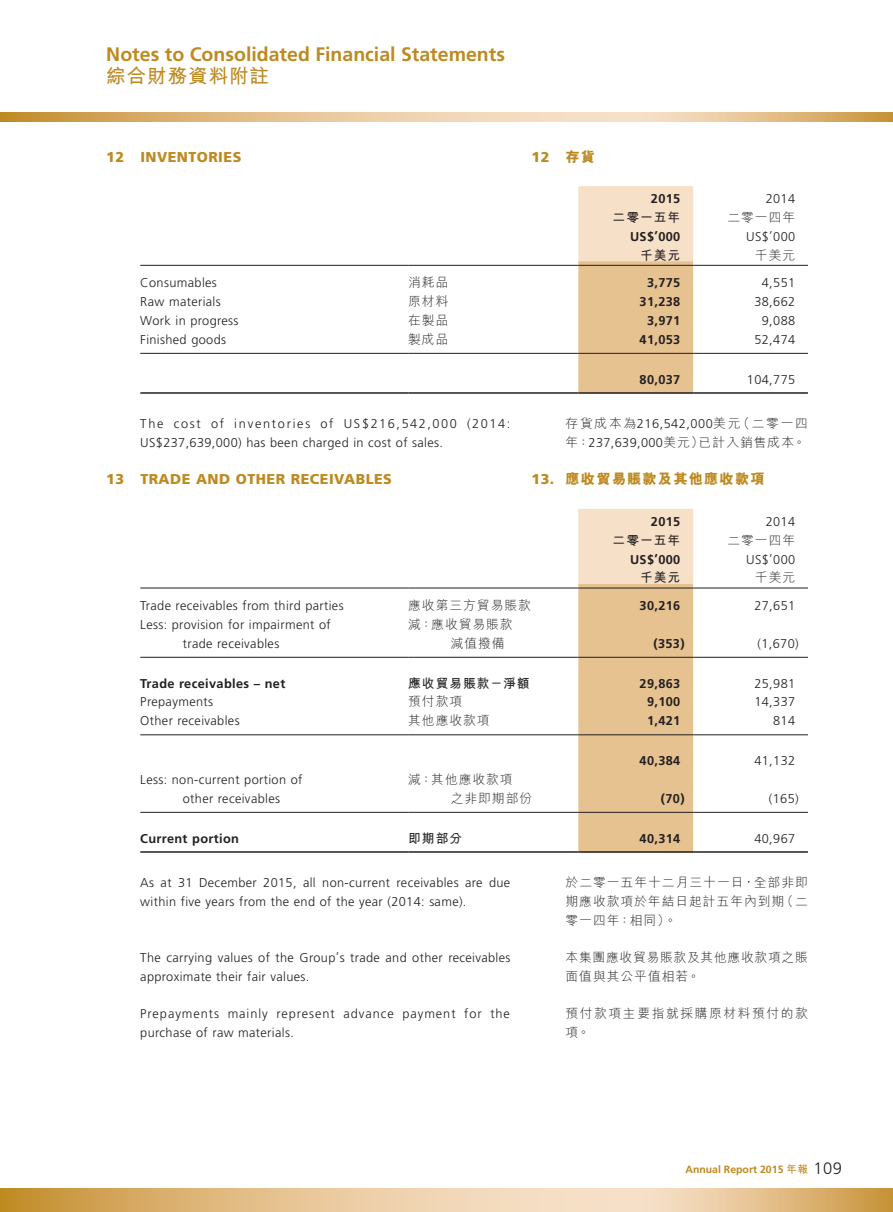
<style>
.page{position:relative;width:893px;height:1212px;background:#fff}
.page>*{position:absolute;margin:0;border:0;box-sizing:border-box;transform-origin:0 0}
.t1{font:700 19.5px "Frutiger LT Std";color:#be8a20}
.t2{font:700 19.5px "M Hei HK";letter-spacing:.05em;color:#be8a20}
.Heading_1{font:900 14.25px "Frutiger LT Std";letter-spacing:.03em;color:#be8a20}
.C_Heading_1{font:800 14.25px "M Hei HK";letter-spacing:.08em;color:#be8a20}
.C_Heading_1-2{font:900 14.25px "Frutiger LT Std";color:#be8a20}
.Body_Text{font:300 12.75px/18.8px "Frutiger LT Std";letter-spacing:.03em;color:#231f20}
.Body_Text-2{font:700 12.75px "Frutiger LT Std";letter-spacing:.03em;color:#231f20}
.Body_Text-3{font:300 12.75px/18.8px "Frutiger LT Std";letter-spacing:.12em;color:#231f20}
.Body_Text-4{font:300 12.75px/18.8px "M Hei HK";letter-spacing:.08em;color:#231f20}
.Body_Text-5{font:300 12.75px/18.8px "Frutiger LT Std";letter-spacing:.075em;color:#231f20}
.Body_Text-6{font:300 12.75px/18.8px "M Hei HK";letter-spacing:.14em;color:#231f20}
.C_Body_Text{font:300 12.75px/18.8px "M Hei HK";letter-spacing:.08em;color:#231f20;text-align:justify}
.Body_Text-7{font:700 12.75px "M Hei HK";letter-spacing:.08em;color:#231f20}
.C_Body_Text-2{font:300 12.75px/18.8px "M Hei HK";letter-spacing:.06em;color:#231f20}
.C_Body_Text-3{font:300 12.75px/18.8px "M Hei HK";letter-spacing:.125em;color:#231f20}
.t3{font:700 10.5px "Frutiger LT Std";color:#be8a20}
.s1{font-family:"M Hei HK";font-weight:800}
.s2{font-family:"Frutiger LT Std"}
.s3{font-family:"Frutiger LT Std";font-weight:900}
.s4{font-family:"M Hei HK"}
.s5{font-weight:300;font-size:16.5px;color:#231f20}
</style>
<div class="page">
<svg style="left:0;top:1188px;width:893px;height:24px"></svg>
<svg style="left:0;top:113px;width:893px;height:8px"></svg>
<svg style="left:578px;top:186px;width:115px;height:206px"></svg>
<hr style="left:140px;top:265px;width:268px;height:1px;background:#231f20">
<hr style="left:408px;top:265px;width:170px;height:1px;background:#231f20">
<hr style="left:578px;top:265px;width:115px;height:1px;background:#231f20">
<hr style="left:693px;top:265px;width:115px;height:1px;background:#231f20">
<hr style="left:140px;top:353px;width:268px;height:1px;background:#231f20">
<hr style="left:408px;top:353px;width:170px;height:1px;background:#231f20">
<hr style="left:578px;top:353px;width:115px;height:1px;background:#231f20">
<hr style="left:693px;top:353px;width:115px;height:1px;background:#231f20">
<hr style="left:140px;top:392px;width:268px;height:2px;background:#231f20">
<hr style="left:408px;top:392px;width:170px;height:2px;background:#231f20">
<hr style="left:578px;top:392px;width:115px;height:2px;background:#231f20">
<hr style="left:693px;top:392px;width:115px;height:2px;background:#231f20">
<svg style="left:578px;top:509px;width:115px;height:342px"></svg>
<hr style="left:140px;top:588px;width:268px;height:1px;background:#231f20">
<hr style="left:408px;top:588px;width:170px;height:1px;background:#231f20">
<hr style="left:578px;top:588px;width:115px;height:1px;background:#231f20">
<hr style="left:693px;top:588px;width:115px;height:1px;background:#231f20">
<hr style="left:140px;top:657px;width:268px;height:1px;background:#231f20">
<hr style="left:408px;top:657px;width:170px;height:1px;background:#231f20">
<hr style="left:578px;top:657px;width:115px;height:1px;background:#231f20">
<hr style="left:693px;top:657px;width:115px;height:1px;background:#231f20">
<hr style="left:140px;top:734px;width:268px;height:1px;background:#231f20">
<hr style="left:408px;top:734px;width:170px;height:1px;background:#231f20">
<hr style="left:578px;top:734px;width:115px;height:1px;background:#231f20">
<hr style="left:693px;top:734px;width:115px;height:1px;background:#231f20">
<hr style="left:140px;top:812px;width:268px;height:1px;background:#231f20">
<hr style="left:408px;top:812px;width:170px;height:1px;background:#231f20">
<hr style="left:578px;top:812px;width:115px;height:1px;background:#231f20">
<hr style="left:693px;top:812px;width:115px;height:1px;background:#231f20">
<hr style="left:140px;top:851px;width:268px;height:2px;background:#231f20">
<hr style="left:408px;top:851px;width:170px;height:2px;background:#231f20">
<hr style="left:578px;top:851px;width:115px;height:2px;background:#231f20">
<hr style="left:693px;top:851px;width:115px;height:2px;background:#231f20">
<h1 class="t1" style="left:106px;top:42px;width:400px">Notes to Consolidated Financial Statements</h1>
<h1 class="t2" style="left:106px;top:62px;width:164px">綜合財務資料附註</h1>
<p class="Heading_1" style="left:106px;top:148px;width:137px">12 INVENTORIES</p>
<p class="C_Heading_1-2" style="left:531px;top:148px;width:65px">12 <span class="s1">存貨</span></p>
<p class="Body_Text-2" style="left:651px;top:191px;width:31px">2015</p>
<p class="Body_Text" style="left:766px;top:190px;width:31px">2014</p>
<p class="Body_Text-7" style="left:613px;top:208px;width:69px">二零一五年</p>
<p class="Body_Text-4" style="left:727px;top:208px;width:69px">二零一四年</p>
<p class="Body_Text-2" style="left:630px;top:229px;width:52px">US$’000</p>
<p class="Body_Text" style="left:746px;top:227px;width:50px">US$’000</p>
<p class="Body_Text-7" style="left:640px;top:246px;width:42px">千美元</p>
<p class="Body_Text-4" style="left:755px;top:245px;width:42px">千美元</p>
<p class="Body_Text" style="left:140px;top:274px;width:78px">Consumables</p>
<p class="Body_Text-4" style="left:408px;top:273px;width:42px">消耗品</p>
<p class="Body_Text-2" style="left:647px;top:275px;width:35px">3,775</p>
<p class="Body_Text" style="left:762px;top:274px;width:35px">4,551</p>
<p class="Body_Text" style="left:140px;top:292px;width:82px">Raw materials</p>
<p class="Body_Text-4" style="left:408px;top:292px;width:42px">原材料</p>
<p class="Body_Text-2" style="left:640px;top:294px;width:42px">31,238</p>
<p class="Body_Text" style="left:754px;top:292px;width:42px">38,662</p>
<p class="Body_Text" style="left:140px;top:311px;width:100px">Work in progress</p>
<p class="Body_Text-4" style="left:408px;top:311px;width:42px">在製品</p>
<p class="Body_Text-2" style="left:647px;top:313px;width:35px">3,971</p>
<p class="Body_Text" style="left:762px;top:311px;width:35px">9,088</p>
<p class="Body_Text" style="left:140px;top:330px;width:87px">Finished goods</p>
<p class="Body_Text-4" style="left:408px;top:329px;width:42px">製成品</p>
<p class="Body_Text-2" style="left:640px;top:332px;width:42px">41,053</p>
<p class="Body_Text" style="left:754px;top:330px;width:42px">52,474</p>
<p class="Body_Text-2" style="left:640px;top:372px;width:42px">80,037</p>
<p class="Body_Text" style="left:747px;top:370px;width:50px">104,775</p>
<p class="Body_Text-3" style="left:140px;top:414px;width:371px">The cost of inventories of US$216,542,000 (2014:<br>US$237,639,000) has been charged in cost of sales.</p>
<p class="Heading_1" style="left:106px;top:471px;width:287px">13 TRADE AND OTHER RECEIVABLES</p>
<p class="Body_Text-2" style="left:651px;top:514px;width:31px">2015</p>
<p class="Body_Text" style="left:766px;top:512px;width:31px">2014</p>
<p class="Body_Text-7" style="left:613px;top:531px;width:69px">二零一五年</p>
<p class="Body_Text-4" style="left:727px;top:530px;width:69px">二零一四年</p>
<p class="Body_Text-2" style="left:630px;top:552px;width:52px">US$’000</p>
<p class="Body_Text" style="left:746px;top:550px;width:50px">US$’000</p>
<p class="Body_Text-7" style="left:640px;top:568px;width:42px">千美元</p>
<p class="Body_Text-4" style="left:755px;top:568px;width:42px">千美元</p>
<p class="Body_Text" style="left:140px;top:596px;width:205px">Trade receivables from third parties</p>
<p class="Body_Text-4" style="left:408px;top:596px;width:124px">應收第三方貿易賬款</p>
<p class="Body_Text-2" style="left:640px;top:598px;width:42px">30,216</p>
<p class="Body_Text" style="left:754px;top:596px;width:42px">27,651</p>
<p class="Body_Text" style="left:183px;top:615px;width:149px;text-indent:-43px">Less: provision for impairment of trade receivables</p>
<p class="Body_Text-4" style="left:451px;top:614px;width:63px;text-indent:-43px">減：應收貿易賬款減值撥備</p>
<p class="Body_Text-6" style="left:566px;top:414px;width:244px">存貨成本為<span class="s2">216,542,000</span>美元（二零一四年：<span class="s2">237,639,000</span>美元）已計入銷售成本。</p>
<p class="C_Heading_1" style="left:531px;top:472px;width:235px"><span class="s3">13.</span> 應收貿易賬款及其他應收款項</p>
<p class="Body_Text-2" style="left:653px;top:636px;width:33px">(353)</p>
<p class="Body_Text" style="left:758px;top:634px;width:43px">(1,670)</p>
<p class="Body_Text-2" style="left:140px;top:676px;width:146px">Trade receivables – net</p>
<p class="Body_Text-7" style="left:408px;top:674px;width:123px">應收貿易賬款－淨額</p>
<p class="Body_Text-2" style="left:640px;top:676px;width:42px">29,863</p>
<p class="Body_Text" style="left:754px;top:674px;width:42px">25,981</p>
<p class="Body_Text" style="left:140px;top:693px;width:74px">Prepayments</p>
<p class="Body_Text-4" style="left:408px;top:692px;width:55px">預付款項</p>
<p class="Body_Text-2" style="left:647px;top:694px;width:35px">9,100</p>
<p class="Body_Text" style="left:754px;top:693px;width:42px">14,337</p>
<p class="Body_Text" style="left:140px;top:711px;width:101px">Other receivables</p>
<p class="Body_Text-4" style="left:408px;top:711px;width:83px">其他應收款項</p>
<p class="Body_Text-2" style="left:647px;top:713px;width:35px">1,421</p>
<p class="Body_Text" style="left:773px;top:711px;width:23px">814</p>
<p class="Body_Text-2" style="left:640px;top:753px;width:42px">40,384</p>
<p class="Body_Text" style="left:754px;top:751px;width:42px">41,132</p>
<p class="Body_Text" style="left:183px;top:770px;width:121px;text-indent:-43px">Less: non-current portion of other receivables</p>
<p class="Body_Text-4" style="left:451px;top:769px;width:83px;text-indent:-43px">減：其他應收款項<br>之非即期部份</p>
<p class="Body_Text-2" style="left:661px;top:791px;width:25px">(70)</p>
<p class="Body_Text" style="left:769px;top:789px;width:31px">(165)</p>
<p class="Body_Text-2" style="left:140px;top:831px;width:100px">Current portion</p>
<p class="Body_Text-7" style="left:408px;top:829px;width:55px">即期部分</p>
<p class="Body_Text-2" style="left:640px;top:831px;width:42px">40,314</p>
<p class="Body_Text" style="left:754px;top:829px;width:42px">40,967</p>
<p class="Body_Text" style="left:140px;top:873px;width:372px">As at 31 December 2015, all non-current receivables are due within five years from the end of the year (2014: same).</p>
<p class="C_Body_Text" style="left:566px;top:873px;width:244px">於二零一五年十二月三十一日，全部非即期應收款項於年結日起計五年內到期（二零一四年：相同）。</p>
<p class="C_Body_Text-2" style="left:566px;top:948px;width:244px">本集團應收貿易賬款及其他應收款項之賬面值與其公平值相若。</p>
<p class="C_Body_Text-3" style="left:566px;top:1004px;width:244px">預付款項主要指就採購原材料預付的款項。</p>
<p class="Body_Text" style="left:140px;top:948px;width:372px">The carrying values of the Group’s trade and other receivables approximate their fair values.</p>
<p class="Body_Text-5" style="left:140px;top:1005px;width:371px">Prepayments mainly represent advance payment for the purchase of raw materials.</p>
<p class="t3" style="left:685px;top:1163px;width:158px">Annual Report 2015 <span class="s4">年報</span> <span class="s5">109</span></p>
</div>
